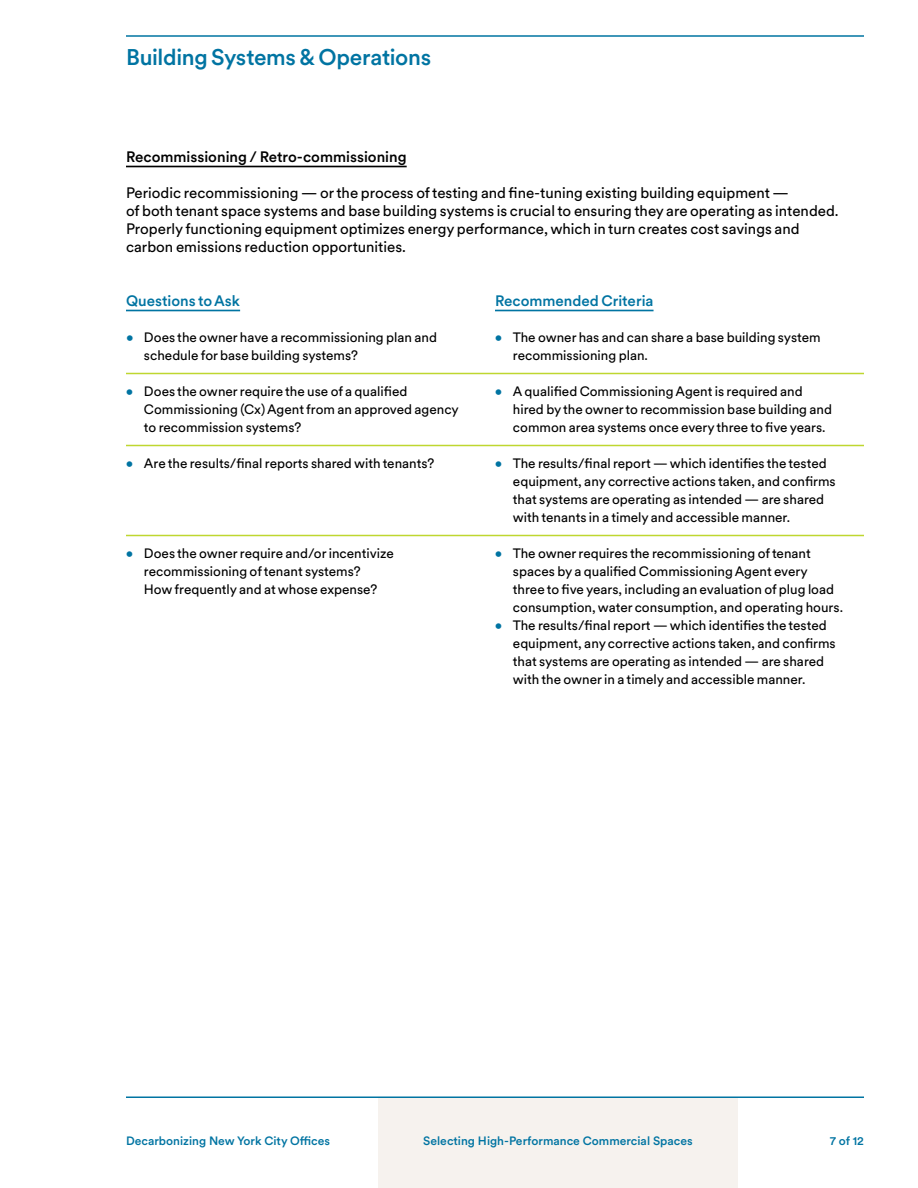
<style>
.page{position:relative;width:918px;height:1188px;background:#fff}
.page>*{position:absolute;margin:0;border:0;box-sizing:border-box;transform-origin:0 0}
.t1{font:500 22.5px "Circular XX";letter-spacing:-.015em;color:#0074a2}
.t2{font:15px/18px "Circular XX";color:#000}
.t3{font:500 15px "Circular XX";color:#000}
.t4{font:500 15px "Circular XX";color:#0074a2}
.t5{font:13.5px/18px "Circular XX";color:#000}
.t6{font:500 12px "Circular XX";color:#0074a2}
.s1{color:#0074a2}
</style>
<div class="page">
<hr style="left:126px;top:166px;width:281px;height:1px;background:#000">
<hr style="left:126px;top:373px;width:369px;height:1px;background:#bfd730">
<hr style="left:495px;top:373px;width:369px;height:1px;background:#bfd730">
<hr style="left:126px;top:445px;width:369px;height:1px;background:#bfd730">
<hr style="left:495px;top:445px;width:369px;height:1px;background:#bfd730">
<hr style="left:126px;top:535px;width:369px;height:1px;background:#bfd730">
<hr style="left:495px;top:535px;width:369px;height:1px;background:#bfd730">
<hr style="left:126px;top:310px;width:114px;height:1px;background:#0074a2">
<hr style="left:495px;top:310px;width:159px;height:1px;background:#0074a2">
<hr style="left:126px;top:35px;width:738px;height:2px;background:#0074a2">
<div style="left:378px;top:1098px;width:360px;height:90px;background:#f6f2ee"></div>
<hr style="left:126px;top:1096px;width:738px;height:2px;background:#0074a2">
<h1 class="t1" style="left:126px;top:42px;width:307px">Building Systems &amp; Operations</h1>
<p class="t3" style="left:126px;top:147px;width:282px">Recommissioning / Retro-commissioning</p>
<p class="t2" style="left:126px;top:183px;width:714px">Periodic recommissioning — or the process of testing and fine-tuning existing building equipment —<br>of both tenant space systems and base building systems is crucial to ensuring they are operating as intended.<br>Properly functioning equipment optimizes energy performance, which in turn creates cost savings and carbon emissions reduction opportunities.</p>
<p class="t4" style="left:126px;top:291px;width:116px">Questions to Ask</p>
<p class="t4" style="left:495px;top:291px;width:160px">Recommended Criteria</p>
<p class="t5" style="left:144px;top:328px;width:295px;text-indent:-18px"><span class="s1">•</span> Does the owner have a recommissioning plan and schedule for base building systems?</p>
<p class="t5" style="left:513px;top:328px;width:309px;text-indent:-18px"><span class="s1">•</span> The owner has and can share a base building system recommissioning plan.</p>
<p class="t5" style="left:144px;top:382px;width:316px;text-indent:-18px"><span class="s1">•</span> Does the owner require the use of a qualified<br>Commissioning (Cx) Agent from an approved agency to recommission systems?</p>
<p class="t5" style="left:513px;top:382px;width:321px;text-indent:-18px"><span class="s1">•</span> A qualified Commissioning Agent is required and hired by the owner to recommission base building and common area systems once every three to five years.</p>
<p class="t5" style="left:126px;top:454px;width:310px"><span class="s1">•</span> Are the results/final reports shared with tenants?</p>
<p class="t5" style="left:513px;top:454px;width:324px;text-indent:-18px"><span class="s1">•</span> The results/final report — which identifies the tested equipment, any corrective actions taken, and confirms that systems are operating as intended — are shared with tenants in a timely and accessible manner.</p>
<p class="t5" style="left:144px;top:544px;width:251px;text-indent:-18px"><span class="s1">•</span> Does the owner require and/or incentivize recommissioning of tenant systems?<br>How frequently and at whose expense?</p>
<p class="t5" style="left:513px;top:544px;width:332px;text-indent:-18px"><span class="s1">•</span> The owner requires the recommissioning of tenant spaces by a qualified Commissioning Agent every<br>three to five years, including an evaluation of plug load consumption, water consumption, and operating hours.</p>
<p class="t5" style="left:513px;top:616px;width:324px;text-indent:-18px"><span class="s1">•</span> The results/final report — which identifies the tested equipment, any corrective actions taken, and confirms that systems are operating as intended — are shared with the owner in a timely and accessible manner.</p>
<p class="t6" style="left:126px;top:1133px;width:206px">Decarbonizing New York City Offices</p>
<p class="t6" style="left:423px;top:1133px;width:271px">Selecting High-Performance Commercial Spaces</p>
<p class="t6" style="left:830px;top:1133px;width:36px">7 of 12</p>
</div>
